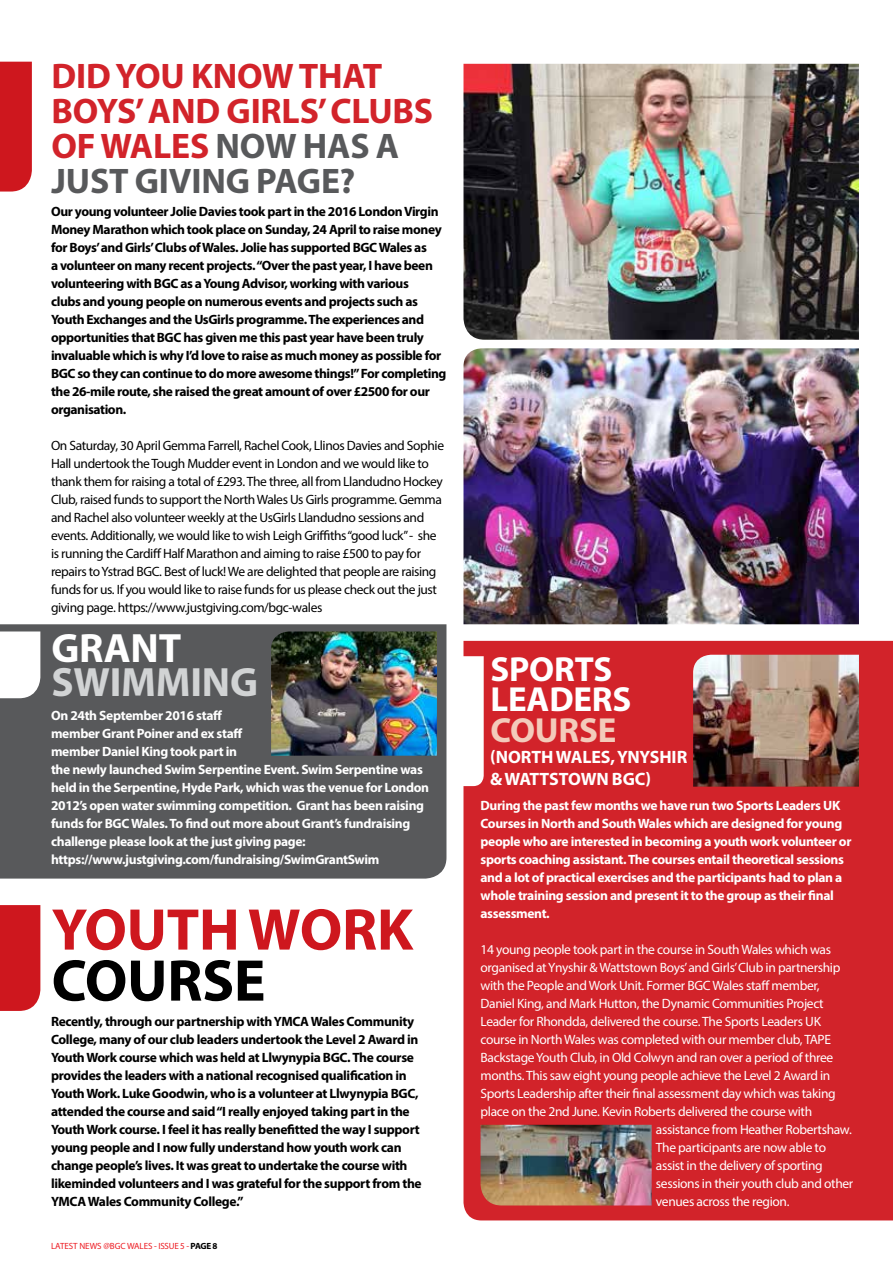
<style>
.page{position:relative;width:893px;height:1263px;background:#fff}
.page>*{position:absolute;margin:0;border:0;box-sizing:border-box;transform-origin:0 0}
.t1{font:700 59.4px "Myriad Pro";letter-spacing:-.005em;color:#ce171e}
.t2{font:700 59.4px "Myriad Pro";letter-spacing:-.005em;color:#000}
.t3{font:700 41.1px "Myriad Pro";letter-spacing:-.005em;color:#d1d3d4}
.t4{font:700 41.1px "Myriad Pro";letter-spacing:-.005em;color:#fff}
.t5{font:700 35.7px/35px "Myriad Pro";letter-spacing:-.005em;color:#d2232a}
.t6{font:700 34.95px/30.3px "Myriad Pro";letter-spacing:-.005em;color:#fff}
.t7{font:700 34.95px "Myriad Pro";letter-spacing:-.005em;color:#f3cbbb}
.t8{font:700 18px/21.5px "Myriad Pro";letter-spacing:-.005em;color:#fff}
.t9{font:700 13.5px/18px "Myriad Pro";letter-spacing:-.03em;color:#000}
.t10{font:700 13.5px/18px "Myriad Pro";letter-spacing:-.025em;color:#fff}
.t11{font:13.5px "Myriad Pro";letter-spacing:-.025em;color:#fff}
.t12{font:13.5px/18px "Myriad Pro";letter-spacing:-.03em;color:#000}
.t13{font:9px "Myriad Pro";letter-spacing:-.005em;color:#ed1d24}
.s1{color:#58595b}
.s2{font-weight:700;color:#000}
</style>
<div class="page">
<div style="left:0;top:624px;width:446px;height:254px;background:#58595b"></div>
<div style="left:463px;top:641px;width:430px;height:579px;background:#d2232a"></div>
<svg style="left:0;top:631px;width:40px;height:67px"></svg>
<svg style="left:463px;top:656px;width:21px;height:130px"></svg>
<div style="left:0;top:905px;width:40px;height:106px;background:#ce171e"></div>
<div style="left:0;top:62px;width:32px;height:130px;background:#ce171e"></div>
<img style="left:463px;top:64px;width:396px;height:276px">
<img style="left:463px;top:348px;width:396px;height:276px">
<img style="left:693px;top:655px;width:166px;height:132px">
<img style="left:271px;top:631px;width:166px;height:125px">
<img style="left:480px;top:1125px;width:172px;height:80px">
<h3 class="t5" style="left:51px;top:58px;width:383px">DID YOU KNOW THAT<br>BOYS’ AND GIRLS’ CLUBS<br>OF WALES <span class="s1">NOW HAS A<br>JUST GIVING PAGE?</span></h3>
<p class="t9" style="left:51px;top:202px;width:397px">Our young volunteer Jolie Davies took part in the 2016 London Virgin Money Marathon which took place on Sunday, 24 April to raise money for Boys’ and Girls’ Clubs of Wales. Jolie has supported BGC Wales as<br>a volunteer on many recent projects. “Over the past year, I have been volunteering with BGC as a Young Advisor, working with various<br>clubs and young people on numerous events and projects such as Youth Exchanges and the UsGirls programme. The experiences and opportunities that BGC has given me this past year have been truly invaluable which is why I’d love to raise as much money as possible for BGC so they can continue to do more awesome things!” For completing the 26-mile route, she raised the great amount of over £2500 for our organisation.</p>
<p class="t12" style="left:51px;top:436px;width:395px">On Saturday, 30 April Gemma Farrell, Rachel Cook, Llinos Davies and Sophie Hall undertook the Tough Mudder event in London and we would like to thank them for raising a total of £293. The three, all from Llandudno Hockey Club, raised funds to support the North Wales Us Girls programme. Gemma and Rachel also volunteer weekly at the UsGirls Llandudno sessions and events. Additionally, we would like to wish Leigh Griffiths “good luck” - she is running the Cardiff Half Marathon and aiming to raise £500 to pay for repairs to Ystrad BGC. Best of luck! We are delighted that people are raising funds for us. If you would like to raise funds for us please check out the just giving page. https://www.justgiving.com/bgc-wales</p>
<h2 class="t4" style="left:51px;top:622px;width:131px">GRANT</h2>
<h2 class="t3" style="left:51px;top:655px;width:208px">SWIMMING</h2>
<h3 class="t6" style="left:490px;top:653px;width:142px">SPORTS<br>LEADERS</h3>
<h3 class="t7" style="left:490px;top:707px;width:127px">COURSE</h3>
<h3 class="t8" style="left:490px;top:746px;width:199px">(NORTH WALES, YNYSHIR &amp; WATTSTOWN BGC)</h3>
<p class="t10" style="left:51px;top:706px;width:380px">On 24th September 2016 staff<br>member Grant Poiner and ex staff<br>member Daniel King took part in<br>the newly launched Swim Serpentine Event. Swim Serpentine was held in the Serpentine, Hyde Park, which was the venue for London 2012’s open water swimming competition. Grant has been raising funds for BGC Wales. To find out more about Grant’s fundraising challenge please look at the just giving page: https://www.justgiving.com/fundraising/SwimGrantSwim</p>
<p class="t10" style="left:480px;top:796px;width:372px">During the past few months we have run two Sports Leaders UK Courses in North and South Wales which are designed for young people who are interested in becoming a youth work volunteer or sports coaching assistant. The courses entail theoretical sessions and a lot of practical exercises and the participants had to plan a whole training session and present it to the group as their final assessment.</p>
<p class="t11" style="left:480px;top:941px;width:352px">14 young people took part in the course in South Wales which was</p>
<p class="t11" style="left:480px;top:959px;width:361px">organised at Ynyshir &amp; Wattstown Boys’ and Girls’ Club in partnership</p>
<p class="t11" style="left:480px;top:977px;width:341px">with the People and Work Unit. Former BGC Wales staff member,</p>
<p class="t11" style="left:480px;top:995px;width:345px">Daniel King, and Mark Hutton, the Dynamic Communities Project</p>
<p class="t11" style="left:480px;top:1013px;width:342px">Leader for Rhondda, delivered the course. The Sports Leaders UK</p>
<p class="t11" style="left:480px;top:1031px;width:352px">course in North Wales was completed with our member club, TAPE</p>
<p class="t11" style="left:480px;top:1049px;width:354px">Backstage Youth Club, in Old Colwyn and ran over a period of three</p>
<p class="t11" style="left:480px;top:1067px;width:351px">months. This saw eight young people achieve the Level 2 Award in</p>
<p class="t11" style="left:480px;top:1085px;width:357px">Sports Leadership after their final assessment day which was taking</p>
<p class="t11" style="left:480px;top:1103px;width:333px">place on the 2nd June. Kevin Roberts delivered the course with</p>
<p class="t11" style="left:656px;top:1121px;width:197px">assistance from Heather Robertshaw.</p>
<p class="t11" style="left:656px;top:1139px;width:172px">The participants are now able to</p>
<p class="t11" style="left:656px;top:1157px;width:168px">assist in the delivery of sporting</p>
<p class="t11" style="left:656px;top:1175px;width:199px">sessions in their youth club and other</p>
<p class="t11" style="left:656px;top:1193px;width:135px">venues across the region.</p>
<h1 class="t1" style="left:52px;top:891px;width:363px">YOUTH WORK</h1>
<h1 class="t2" style="left:52px;top:942px;width:215px">COURSE</h1>
<p class="t9" style="left:51px;top:1012px;width:372px">Recently, through our partnership with YMCA Wales Community College, many of our club leaders undertook the Level 2 Award in Youth Work course which was held at Llwynypia BGC. The course provides the leaders with a national recognised qualification in Youth Work. Luke Goodwin, who is a volunteer at Llwynypia BGC, attended the course and said “I really enjoyed taking part in the Youth Work course. I feel it has really benefitted the way I support young people and I now fully understand how youth work can change people’s lives. It was great to undertake the course with likeminded volunteers and I was grateful for the support from the YMCA Wales Community College.”</p>
<p class="t13" style="left:51px;top:1240px;width:168px">LATEST NEWS @BGC WALES - ISSUE 5 - <span class="s2">PAGE 8</span></p>
</div>
